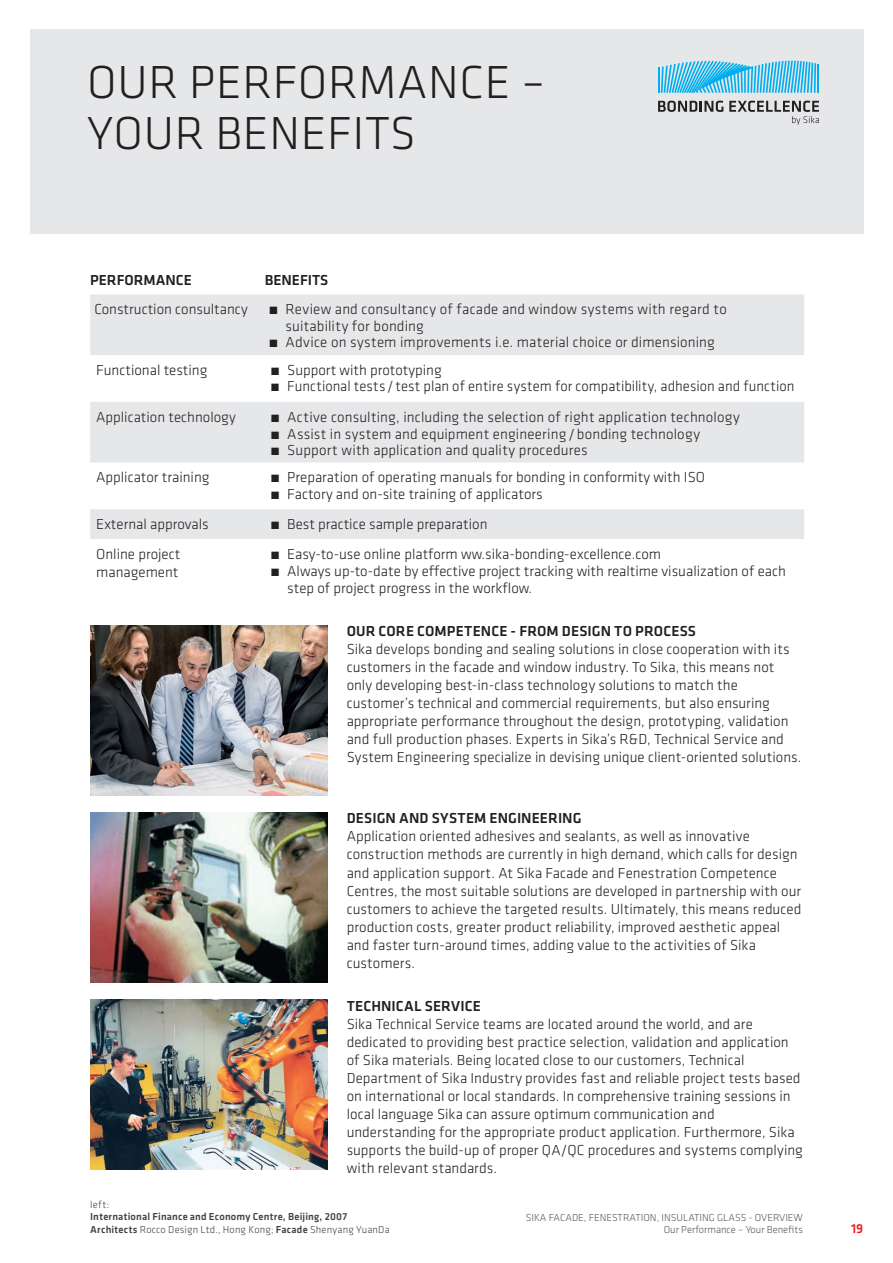
<style>
.page{position:relative;width:893px;height:1263px;background:#fff}
.page>*{position:absolute;margin:0;border:0;box-sizing:border-box;transform-origin:0 0}
.t1{font:300 48px/51px "Klavika";letter-spacing:.015em;color:#231f20}
.t2{font:300 15px/18px "Klavika";color:#231f20}
.t3{font:500 15px "Klavika";letter-spacing:.005em;color:#231f20}
.t4{font:500 13.5px "Klavika";color:#ee1d23}
.t5{font:500 10.5px/12.6px "Klavika";letter-spacing:.02em;color:#231f20}
.t6{font:300 10.5px/12.6px "Klavika";color:#57585a;text-align:right}
.t7{font:300 10.5px "Klavika";color:#231f20}
.s1{font-weight:300}
</style>
<div class="page">
<div style="left:30px;top:30px;width:833px;height:204px;background:#e6e7e9"></div>
<svg style="left:90px;top:294px;width:714px;height:245px;fill:#e6e7e9"></svg>
<img style="left:91px;top:812px;width:236px;height:170px">
<img style="left:91px;top:625px;width:236px;height:170px">
<img style="left:91px;top:999px;width:236px;height:170px">
<svg style="left:658px;top:60px;width:161px;height:65px"></svg>
<hr style="left:658px;top:68px;width:2px;height:25px;background:#00aeef">
<h1 class="t1" style="left:87px;top:56px;width:459px">OUR PERFORMANCE –<br>YOUR BENEFITS</h1>
<p class="t3" style="left:90px;top:270px;width:103px">PERFORMANCE</p>
<p class="t3" style="left:265px;top:270px;width:65px">BENEFITS</p>
<p class="t2" style="left:94px;top:300px;width:155px">Construction consultancy</p>
<p class="t2" style="left:268px;top:300px;width:460px">́ Review and consultancy of facade and window systems with regard to</p>
<p class="t2" style="left:285px;top:317px;width:140px">suitability for bonding</p>
<p class="t2" style="left:268px;top:333px;width:448px">́ Advice on system improvements i.e. material choice or dimensioning</p>
<p class="t2" style="left:96px;top:361px;width:113px">Functional testing</p>
<p class="t2" style="left:270px;top:361px;width:526px;line-height:16.5px">́ Support with prototyping<br>́ Functional tests / test plan of entire system for compatibility, adhesion and function</p>
<p class="t2" style="left:96px;top:407px;width:141px">Application technology</p>
<p class="t2" style="left:270px;top:408px;width:471px;line-height:16.6px">́ Active consulting, including the selection of right application technology ́ Assist in system and equipment engineering /bonding technology<br>́ Support with application and quality procedures</p>
<p class="t2" style="left:96px;top:468px;width:115px">Applicator training</p>
<p class="t2" style="left:270px;top:469px;width:436px;line-height:17px">́ Preparation of operating manuals for bonding in conformity with ISO ́ Factory and on-site training of applicators</p>
<p class="t2" style="left:96px;top:515px;width:114px">External approvals</p>
<p class="t2" style="left:270px;top:515px;width:219px">́ Best practice sample preparation</p>
<p class="t2" style="left:96px;top:545px;width:86px">Online project management</p>
<p class="t2" style="left:270px;top:545px;width:392px">́ Easy-to-use online platform ww.sika-bonding-excellence.com</p>
<p class="t2" style="left:270px;top:562px;width:517px">́ Always up-to-date by effective project tracking with realtime visualization of each</p>
<p class="t2" style="left:287px;top:578px;width:246px">step of project progress in the workflow.</p>
<p class="t3" style="left:347px;top:621px;width:351px">OUR CORE COMPETENCE - FROM DESIGN TO PROCESS</p>
<p class="t2" style="left:347px;top:640px;width:456px">Sika develops bonding and sealing solutions in close cooperation with its customers in the facade and window industry. To Sika, this means not only developing best-in-class technology solutions to match the customer’s technical and commercial requirements, but also ensuring appropriate performance throughout the design, prototyping, validation and full production phases. Experts in Sika’s R&amp;D, Technical Service and System Engineering specialize in devising unique client-oriented solutions.</p>
<p class="t3" style="left:347px;top:808px;width:236px">DESIGN AND SYSTEM ENGINEERING</p>
<p class="t2" style="left:347px;top:827px;width:456px">Application oriented adhesives and sealants, as well as innovative construction methods are currently in high demand, which calls for design and application support. At Sika Facade and Fenestration Competence Centres, the most suitable solutions are developed in partnership with our customers to achieve the targeted results. Ultimately, this means reduced production costs, greater product reliability, improved aesthetic appeal and faster turn-around times, adding value to the activities of Sika customers.</p>
<p class="t3" style="left:347px;top:995px;width:136px">TECHNICAL SERVICE</p>
<p class="t2" style="left:347px;top:1014px;width:458px">Sika Technical Service teams are located around the world, and are dedicated to providing best practice selection, validation and application of Sika materials. Being located close to our customers, Technical Department of Sika Industry provides fast and reliable project tests based on international or local standards. In comprehensive training sessions in local language Sika can assure optimum communication and understanding for the appropriate product application. Furthermore, Sika supports the build-up of proper QA/QC procedures and systems complying with relevant standards.</p>
<p class="t7" style="left:90px;top:1198px;width:20px">left:</p>
<p class="t5" style="left:90px;top:1210px;width:301px">International Finance and Economy Centre, Beijing, 2007<br>Architects <span class="s1">Rocco Design Ltd., Hong Kong;</span> Facade <span class="s1">Shenyang YuanDa</span></p>
<p class="t6" style="left:526px;top:1211px;width:279px">SIKA FACADE, FENESTRATION, INSULATING GLASS - OVERVIEW<br>Our Performance – Your Benefits</p>
<p class="t4" style="left:851px;top:1219px;width:14px">19</p>
</div>
